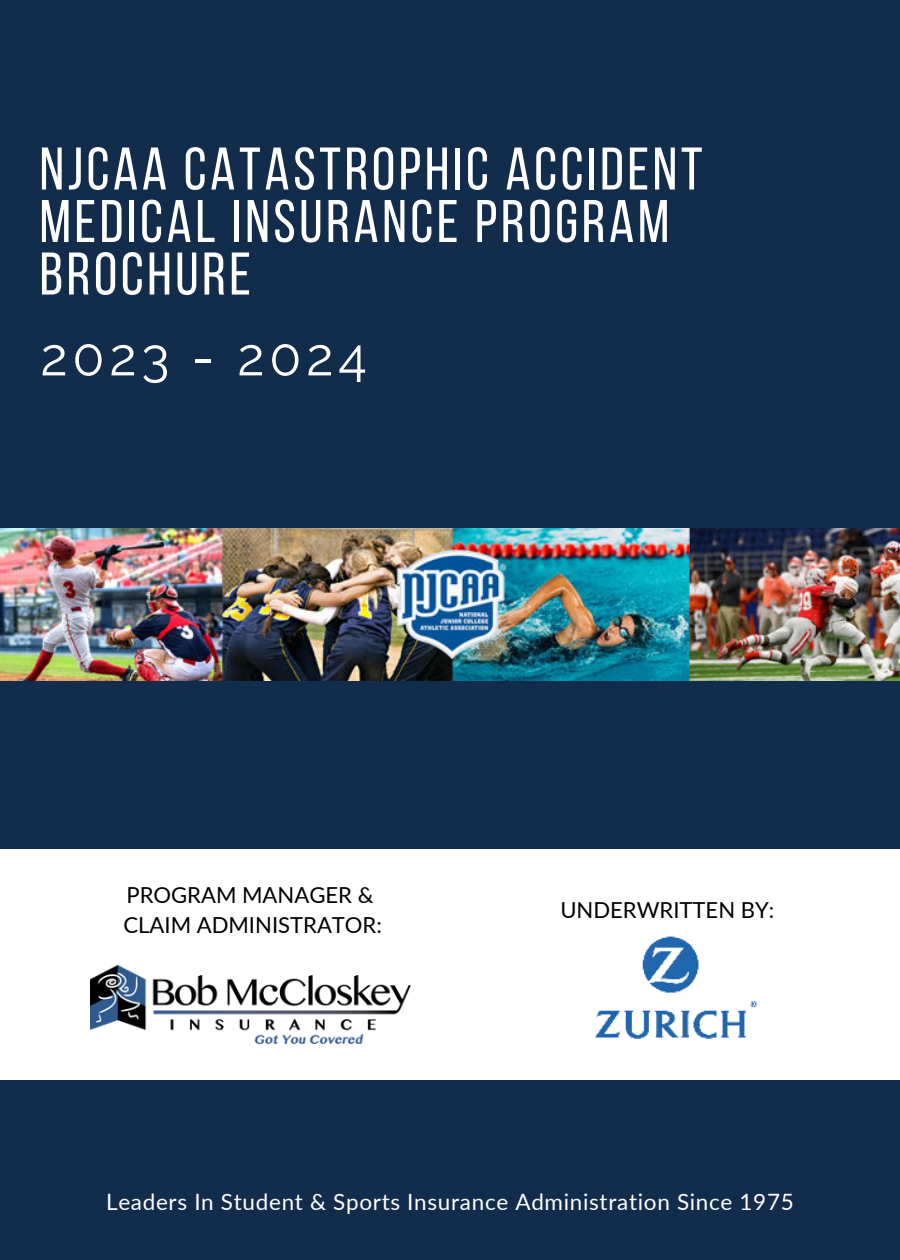
<style>
.page{position:relative;width:900px;height:1260px;background:#122c4b}
.page>*{position:absolute;margin:0;border:0;box-sizing:border-box;transform-origin:0 0}
.t1{font:60px/52.5px "Bebas Neue";letter-spacing:.06em;color:#fff}
.t2{font:52.5px "Raleway";letter-spacing:.09em;color:#fff}
.t3{font:22.5px "Lato";letter-spacing:.03em;color:#fff}
.t4{font:22px/30px "Lato";color:#000}
</style>
<div class="page">
<div style="left:0;top:849px;width:900px;height:231px;background:#fff"></div>
<img style="left:90px;top:965px;width:321px;height:79px">
<img style="left:0;top:528px;width:900px;height:152px">
<img style="left:595px;top:936px;width:162px;height:103px">
<p class="t1" style="left:40px;top:142px;width:665px">NJCAA CATASTROPHIC ACCIDENT<br>MEDICAL INSURANCE PROGRAM<br>BROCHURE</p>
<p class="t2" style="left:40px;top:326px;width:328px">2023 - 2024</p>
<p class="t4" style="left:123px;top:879px;width:260px">PROGRAM MANAGER &amp;<br>CLAIM ADMINISTRATOR:</p>
<p class="t4" style="left:560px;top:894px;width:216px">UNDERWRITTEN BY:</p>
<p class="t3" style="left:106px;top:1186px;width:689px">Leaders In Student &amp; Sports Insurance Administration Since 1975</p>
</div>
